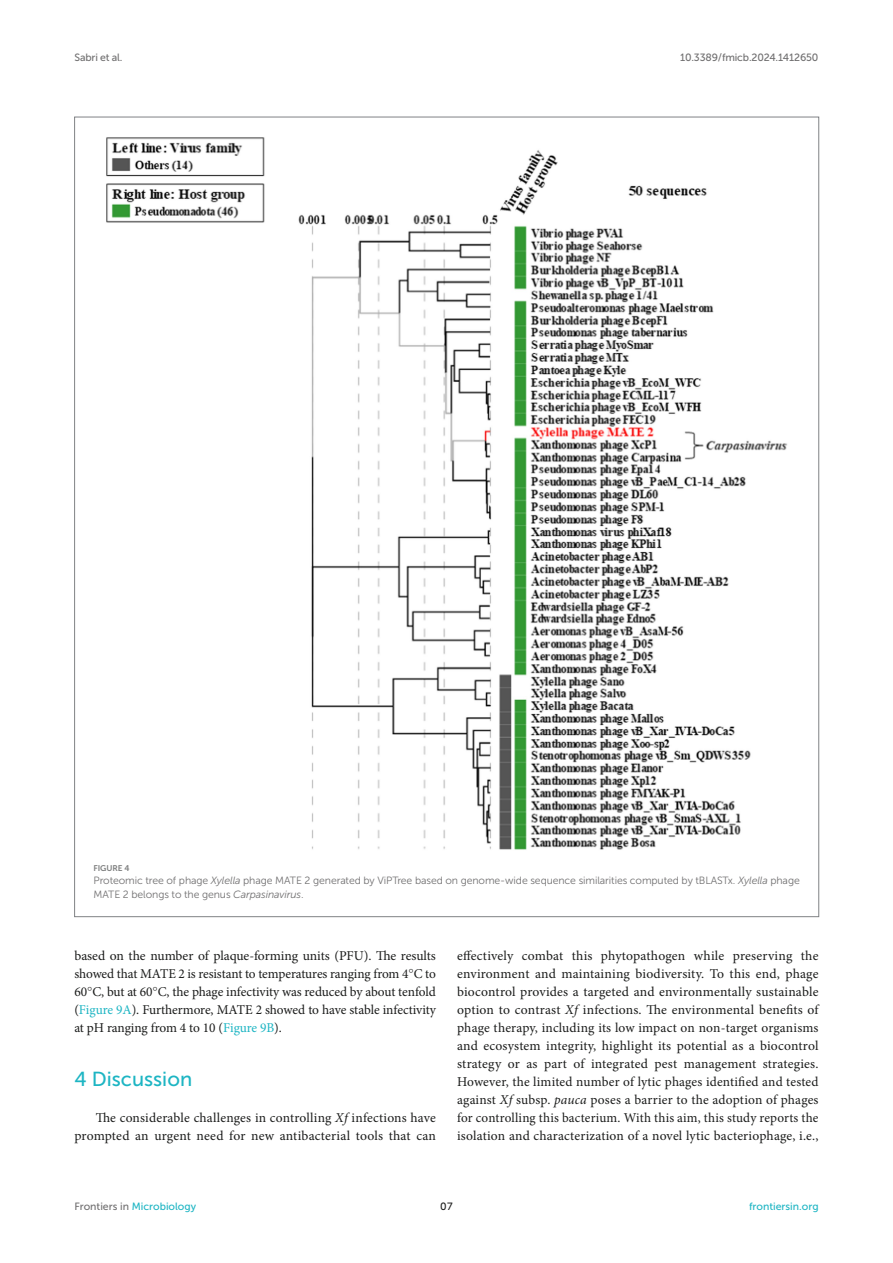
<style>
.page{position:relative;width:893px;height:1263px;background:#fff}
.page>*{position:absolute;margin:0;border:0;box-sizing:border-box;transform-origin:0 0}
.HEAD_1{font:20.25px "Museo Sans 500";color:#1db5c3}
.TEXT_FLUSH{font:13.5px/18px "Minion Pro";letter-spacing:.01em;color:#1b1c1b;text-align:justify}
.FIG_LEG{font:10.5px/13.5px "Museo Sans 300";letter-spacing:-.01em;color:#706f70}
.t1{font:10.5px "Museo Sans 500";color:#1db5c3}
.t2{font:10.5px "Museo Sans 500";letter-spacing:-.015em;color:#706f70}
.t3{font:10.5px "Museo Sans 500";color:#1b1c1b}
.FIG_HD{font:8.25px "Museo Sans 700";letter-spacing:-.01em;color:#7e7f7f}
.s1{font-style:italic}
.s2{font-family:"STIX"}
.s3{color:#1db5c3}
.s4{color:#706f70}
</style>
<div class="page">
<img style="left:106px;top:137px;width:682px;height:713px">
<p class="t2" style="left:74px;top:51px;width:50px">Sabri et al.</p>
<p class="t2" style="left:680px;top:51px;width:140px">10.3389/fmicb.2024.1412650</p>
<p class="FIG_HD" style="left:94px;top:863px;width:37px">FIGURE 4</p>
<p class="FIG_LEG" style="left:94px;top:874px;width:708px">Proteomic tree of phage <span class="s1">Xylella</span> phage MATE 2 generated by ViPTree based on genome-wide sequence similarities computed by tBLASTx. <span class="s1">Xylella</span> phage<br>MATE 2 belongs to the genus <span class="s1">Carpasinavirus</span>.</p>
<p class="TEXT_FLUSH" style="left:74px;top:947px;width:363px">based on the number of plaque-forming units (PFU). The results showed that MATE 2 is resistant to temperatures ranging from 4<span class="s2">°</span>C to 60<span class="s2">°</span>C, but at 60<span class="s2">°</span>C, the phage infectivity was reduced by about tenfold (<span class="s3">Figure 9A</span>). Furthermore, MATE 2 showed to have stable infectivity at pH ranging from 4 to 10 (<span class="s3">Figure 9B</span>).</p>
<p class="HEAD_1" style="left:74px;top:1068px;width:119px">4 Discussion</p>
<p class="TEXT_FLUSH" style="left:74px;top:1109px;width:363px;text-align:right">The considerable challenges in controlling <span class="s1">Xf</span> infections have prompted an urgent need for new antibacterial tools that can</p>
<p class="TEXT_FLUSH" style="left:457px;top:947px;width:363px">effectively combat this phytopathogen while preserving the environment and maintaining biodiversity. To this end, phage biocontrol provides a targeted and environmentally sustainable option to contrast <span class="s1">Xf</span> infections. The environmental benefits of phage therapy, including its low impact on non-target organisms and ecosystem integrity, highlight its potential as a biocontrol strategy or as part of integrated pest management strategies.<br>However, the limited number of lytic phages identified and tested against <span class="s1">Xf</span> subsp. <span class="s1">pauca</span> poses a barrier to the adoption of phages for controlling this bacterium. With this aim, this study reports the isolation and characterization of a novel lytic bacteriophage, i.e.,</p>
<p class="t1" style="left:74px;top:1200px;width:123px"><span class="s4">Frontiers in</span> Microbiology</p>
<p class="t3" style="left:440px;top:1200px;width:14px">07</p>
<p class="t1" style="left:749px;top:1200px;width:71px">frontiersin.org</p>
</div>
